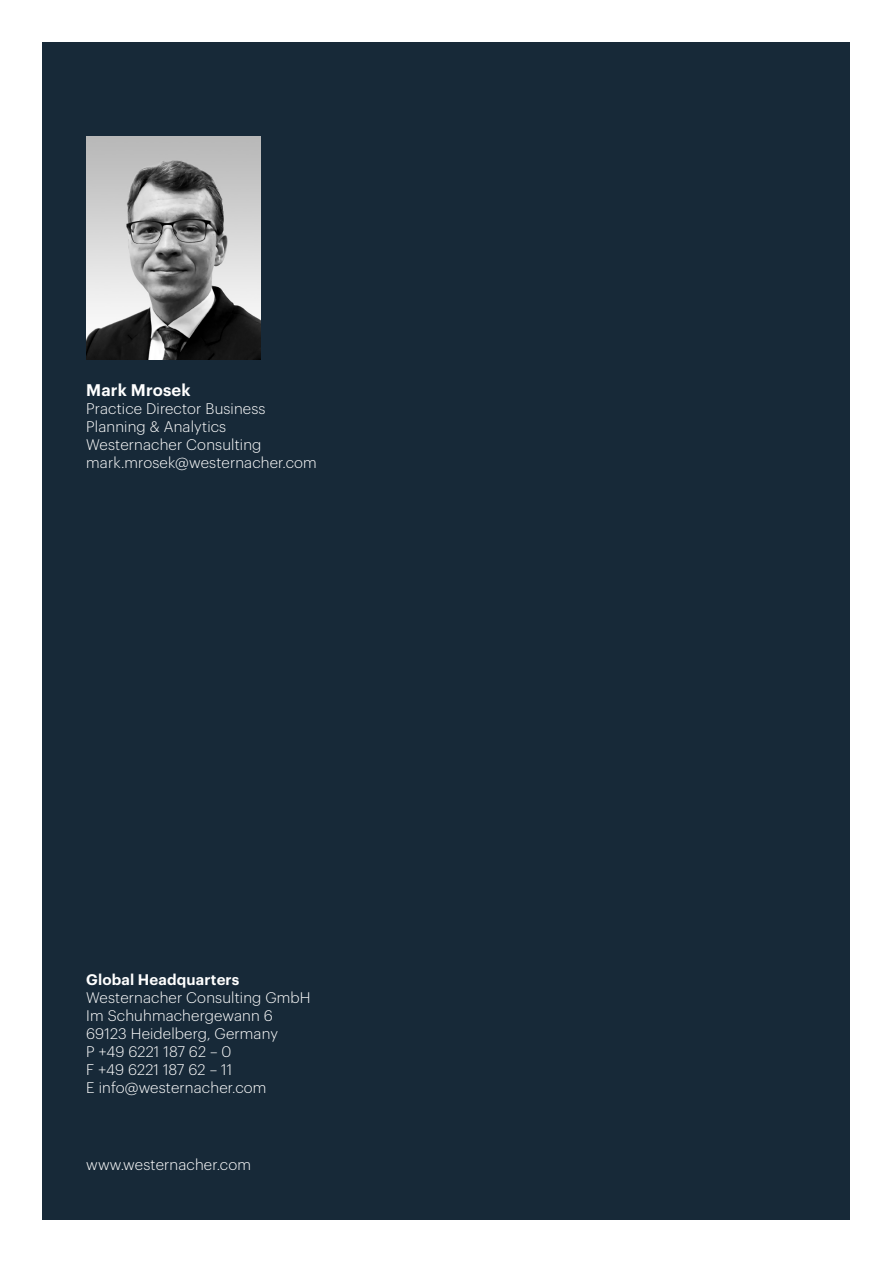
<style>
.page{position:relative;width:893px;height:1263px;background:#fff}
.page>*{position:absolute;margin:0;border:0;box-sizing:border-box;transform-origin:0 0}
.t1{font:600 16.5px "Graphik";letter-spacing:.01em;color:#fff}
.t2{font:300 15px "Graphik";letter-spacing:.01em;color:#fff}
.t3{font:600 15px "Graphik";letter-spacing:.01em;color:#fff}
</style>
<div class="page">
<div style="left:43px;top:43px;width:807px;height:1177px;background:#172938"></div>
<img style="left:86px;top:136px;width:174px;height:223px">
<p class="t1" style="left:86px;top:378px;width:106px">Mark Mrosek</p>
<p class="t2" style="left:86px;top:398px;width:181px">Practice Director Business</p>
<p class="t2" style="left:86px;top:416px;width:142px">Planning &amp; Analytics</p>
<p class="t2" style="left:86px;top:434px;width:177px">Westernacher Consulting</p>
<p class="t2" style="left:86px;top:452px;width:232px">mark.mrosek@westernacher.com</p>
<p class="t3" style="left:86px;top:968px;width:155px">Global Headquarters</p>
<p class="t2" style="left:86px;top:986px;width:226px">Westernacher Consulting GmbH</p>
<p class="t2" style="left:86px;top:1004px;width:188px">Im Schuhmachergewann 6</p>
<p class="t2" style="left:86px;top:1022px;width:193px">69123 Heidelberg, Germany</p>
<p class="t2" style="left:86px;top:1040px;width:147px">P +49 6221 187 62 – 0</p>
<p class="t2" style="left:86px;top:1058px;width:148px">F +49 6221 187 62 – 11</p>
<p class="t2" style="left:86px;top:1076px;width:182px">E info@westernacher.com</p>
<p class="t2" style="left:86px;top:1154px;width:166px">www.westernacher.com</p>
</div>
